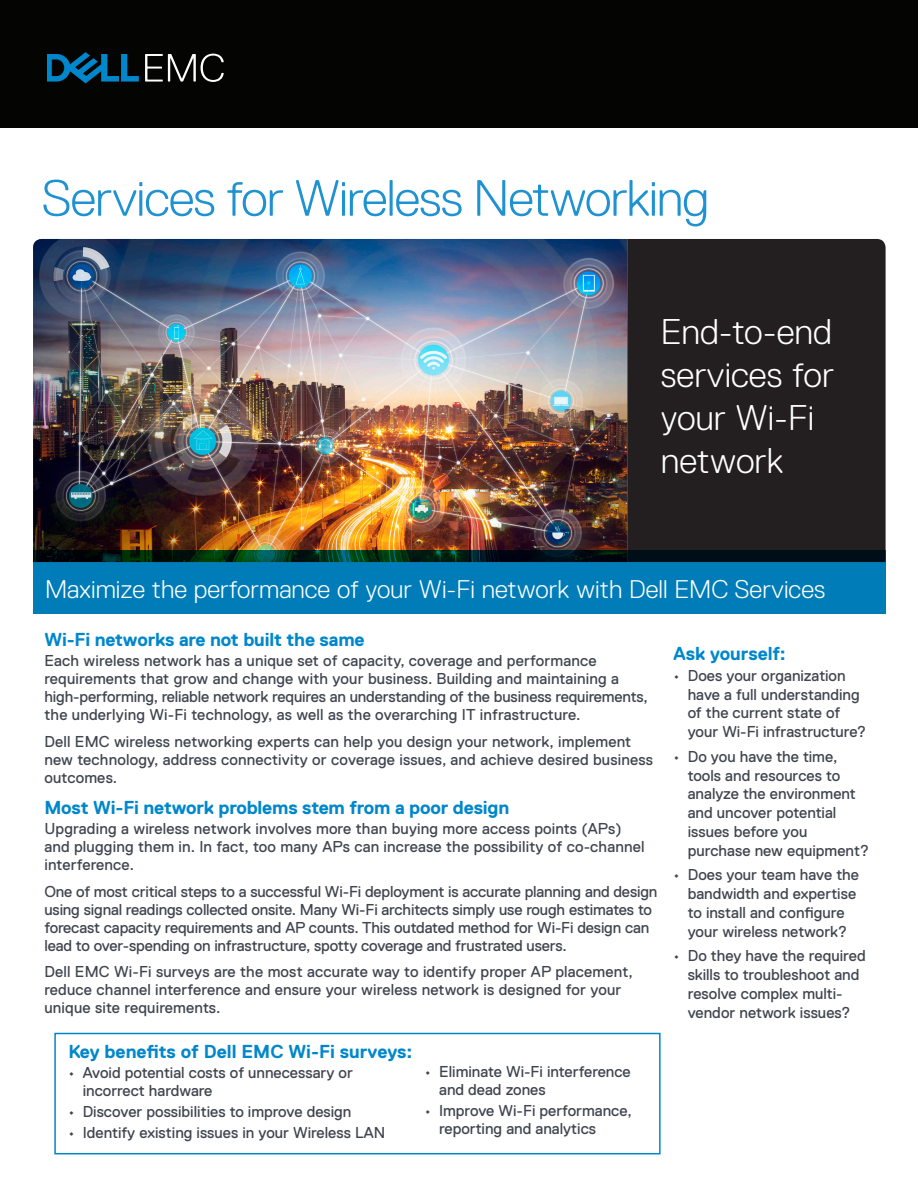
<style>
.page{position:relative;width:918px;height:1188px;background:#fff}
.page>*{position:absolute;margin:0;border:0;box-sizing:border-box;transform-origin:0 0}
.Document_Title{font:300 51px "Dell Replica";letter-spacing:-.02em;color:#1f92d1}
.Pull_quote_side_bar{font:300 35.7px/42.9px "Dell Replica";color:#fff}
.Document_subtitle{font:300 25.5px "Dell Replica";color:#fff}
.Body_Heading{font:700 18.75px "Dell Replica";letter-spacing:-.01em;color:#0087cb}
.Body_Copy{font:700 18.75px "Dell Replica";letter-spacing:-.005em;color:#0087cb}
.Body_Copy-2{font:15.75px/18px "Dell Replica";color:#40454f}
</style>
<div class="page">
<div style="left:54px;top:1033px;width:607px;height:121px;border:2px solid #0087cb"></div>
<img style="left:33px;top:239px;width:594px;height:311px">
<div style="left:627px;top:239px;width:259px;height:311px;background:#231f20"></div>
<svg style="left:33px;top:550px;width:853px;height:64px;background:#006a99"></svg>
<div style="left:0;top:0;width:918px;height:127px;background:#040503"></div>
<svg style="left:145px;top:54px;width:79px;height:28px"></svg>
<svg style="left:47px;top:52px;width:92px;height:31px"></svg>
<p class="Document_Title" style="left:41px;top:170px;width:669px">Services for Wireless Networking</p>
<p class="Pull_quote_side_bar" style="left:661px;top:311px;width:175px">End-to-end services for your Wi-Fi network</p>
<p class="Document_subtitle" style="left:45px;top:575px;width:782px">Maximize the performance of your Wi-Fi network with Dell EMC Services</p>
<p class="Body_Heading" style="left:44px;top:629px;width:322px">Wi-Fi networks are not built the same</p>
<p class="Body_Copy-2" style="left:44px;top:652px;width:605px">Each wireless network has a unique set of capacity, coverage and performance requirements that grow and change with your business. Building and maintaining a high-performing, reliable network requires an understanding of the business requirements, the underlying Wi-Fi technology, as well as the overarching IT infrastructure.</p>
<p class="Body_Copy-2" style="left:44px;top:733px;width:610px">Dell EMC wireless networking experts can help you design your network, implement new technology, address connectivity or coverage issues, and achieve desired business outcomes.</p>
<p class="Body_Heading" style="left:44px;top:797px;width:466px">Most Wi-Fi network problems stem from a poor design</p>
<p class="Body_Copy-2" style="left:44px;top:820px;width:602px">Upgrading a wireless network involves more than buying more access points (APs) and plugging them in. In fact, too many APs can increase the possibility of co-channel interference.</p>
<p class="Body_Copy-2" style="left:44px;top:882px;width:615px">One of most critical steps to a successful Wi-Fi deployment is accurate planning and design using signal readings collected onsite. Many Wi-Fi architects simply use rough estimates to forecast capacity requirements and AP counts. This outdated method for Wi-Fi design can lead to over-spending on infrastructure, spotty coverage and frustrated users.</p>
<p class="Body_Copy-2" style="left:44px;top:963px;width:590px">Dell EMC Wi-Fi surveys are the most accurate way to identify proper AP placement, reduce channel interference and ensure your wireless network is designed for your unique site requirements.</p>
<p class="Body_Heading" style="left:68px;top:1041px;width:346px">Key benefits of Dell EMC Wi-Fi surveys:</p>
<p class="Body_Copy-2" style="left:83px;top:1063px;width:272px;text-indent:-14px">• Avoid potential costs of unnecessary or incorrect hardware</p>
<p class="Body_Copy-2" style="left:68px;top:1103px;width:285px">• Discover possibilities to improve design</p>
<p class="Body_Copy-2" style="left:68px;top:1124px;width:318px">• Identify existing issues in your Wireless LAN</p>
<p class="Body_Copy" style="left:673px;top:643px;width:114px">Ask yourself:</p>
<p class="Body_Copy-2" style="left:688px;top:666px;width:180px;line-height:18.9px;text-indent:-14px">• Does your organization have a full understanding of the current state of your Wi-Fi infrastructure?</p>
<p class="Body_Copy-2" style="left:688px;top:747px;width:183px;line-height:18.9px;text-indent:-14px">• Do you have the time, tools and resources to analyze the environment and uncover potential issues before you purchase new equipment?</p>
<p class="Body_Copy-2" style="left:688px;top:866px;width:173px;line-height:18.9px;text-indent:-14px">• Does your team have the bandwidth and expertise to install and configure your wireless network?</p>
<p class="Body_Copy-2" style="left:673px;top:947px;width:194px;line-height:18.9px;text-align:center">• Do they have the required skills to troubleshoot and resolve complex multi&shy;vendor network issues?</p>
<p class="Body_Copy-2" style="left:439px;top:1063px;width:193px;text-indent:-14px">• Eliminate Wi-Fi interference and dead zones</p>
<p class="Body_Copy-2" style="left:439px;top:1102px;width:194px;text-indent:-14px">• Improve Wi-Fi performance, reporting and analytics</p>
</div>
